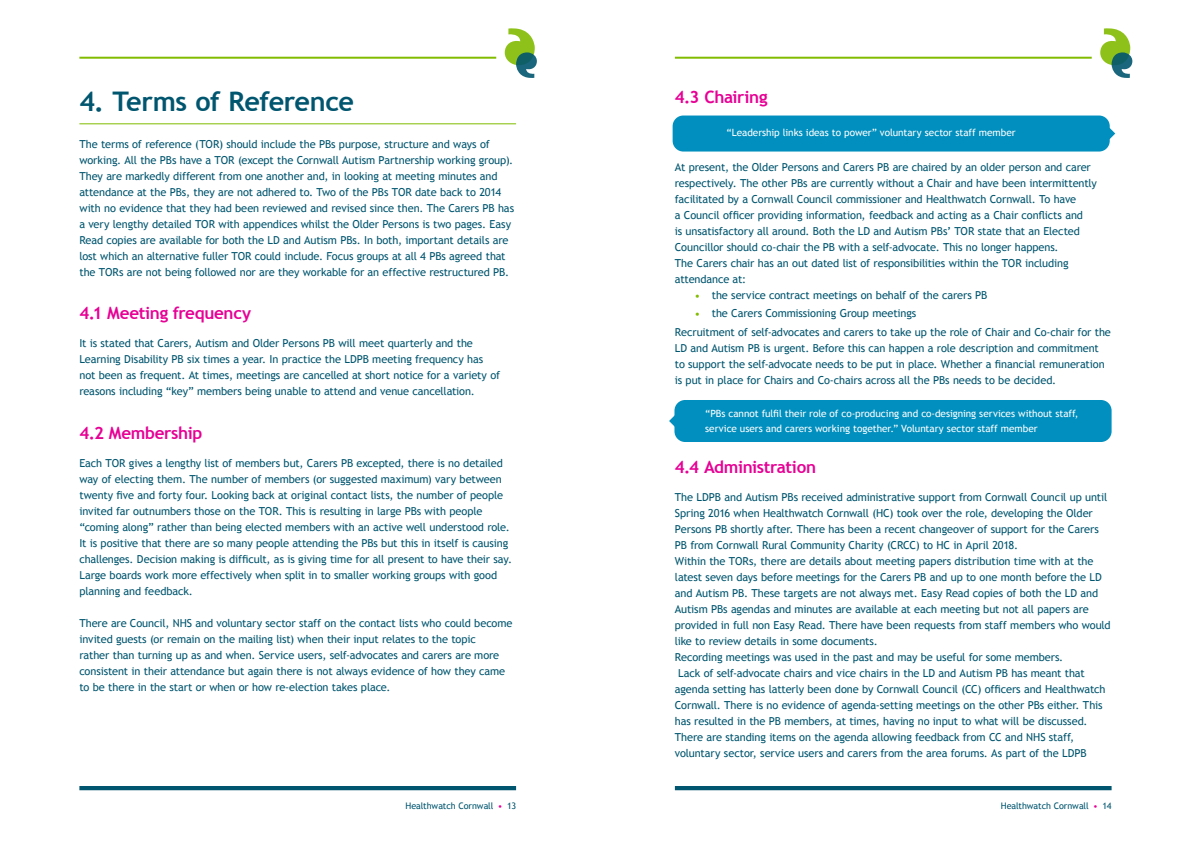
<style>
.page{position:relative;width:1191px;height:842px;background:#fff}
.page>*{position:absolute;margin:0;border:0;box-sizing:border-box;transform-origin:0 0}
.t1{font:700 27px "Trebuchet MS";letter-spacing:-.01em;color:#00556f}
.t2{font:700 17px "Trebuchet MS";letter-spacing:-.02em;color:#e70095}
.t3{font:11px/16px "Trebuchet MS";letter-spacing:-.01em;color:#00556f}
.t4{font:10px/15px "Trebuchet MS";letter-spacing:-.005em;color:#fff}
.t5{font:9px "Trebuchet MS";letter-spacing:-.01em;color:#00556f}
.s1{font-weight:700;font-size:10px;color:#82bc00}
.s2{color:#e70095}
</style>
<div class="page">
<hr style="left:79px;top:57px;width:417px;height:2px;background:#82bc00">
<hr style="left:675px;top:57px;width:416px;height:2px;background:#82bc00">
<hr style="left:79px;top:786px;width:437px;height:4px;background:#00556f">
<hr style="left:675px;top:786px;width:436px;height:4px;background:#00556f">
<svg style="left:505px;top:28px;width:32px;height:50px"></svg>
<svg style="left:1100px;top:28px;width:32px;height:50px"></svg>
<hr style="left:79px;top:123px;width:437px;height:1px;background:#82bc00">
<div style="left:672px;top:116px;width:437px;height:36px;background:#008fbe;border-radius:11px"></div>
<svg style="left:1109px;top:128px;width:6px;height:11px"></svg>
<div style="left:674px;top:400px;width:437px;height:42px;background:#008fbe;border-radius:11px"></div>
<svg style="left:669px;top:415px;width:6px;height:12px"></svg>
<h1 class="t1" style="left:79px;top:84px;width:276px">4. Terms of Reference</h1>
<h2 class="t2" style="left:675px;top:87px;width:94px">4.3 Chairing</h2>
<p class="t3" style="left:79px;top:136px;width:436px">The terms of reference (TOR) should include the PBs purpose, structure and ways of working. All the PBs have a TOR (except the Cornwall Autism Partnership working group).<br>They are markedly different from one another and, in looking at meeting minutes and attendance at the PBs, they are not adhered to. Two of the PBs TOR date back to 2014 with no evidence that they had been reviewed and revised since then. The Carers PB has a very lengthy detailed TOR with appendices whilst the Older Persons is two pages. Easy Read copies are available for both the LD and Autism PBs. In both, important details are lost which an alternative fuller TOR could include. Focus groups at all 4 PBs agreed that the TORs are not being followed nor are they workable for an effective restructured PB.</p>
<h2 class="t2" style="left:79px;top:302px;width:173px">4.1 Meeting frequency</h2>
<p class="t3" style="left:79px;top:335px;width:422px">It is stated that Carers, Autism and Older Persons PB will meet quarterly and the Learning Disability PB six times a year. In practice the LDPB meeting frequency has not been as frequent. At times, meetings are cancelled at short notice for a variety of reasons including “key” members being unable to attend and venue cancellation.</p>
<h2 class="t2" style="left:79px;top:422px;width:124px">4.2 Membership</h2>
<p class="t3" style="left:79px;top:455px;width:434px">Each TOR gives a lengthy list of members but, Carers PB excepted, there is no detailed way of electing them. The number of members (or suggested maximum) vary between twenty five and forty four. Looking back at original contact lists, the number of people invited far outnumbers those on the TOR. This is resulting in large PBs with people “coming along” rather than being elected members with an active well understood role.<br>It is positive that there are so many people attending the PBs but this in itself is causing challenges. Decision making is difficult, as is giving time for all present to have their say.<br>Large boards work more effectively when split in to smaller working groups with good planning and feedback.</p>
<p class="t3" style="left:79px;top:615px;width:435px">There are Council, NHS and voluntary sector staff on the contact lists who could become invited guests (or remain on the mailing list) when their input relates to the topic<br>rather than turning up as and when. Service users, self-advocates and carers are more consistent in their attendance but again there is not always evidence of how they came to be there in the start or when or how re-election takes place.</p>
<p class="t4" style="left:726px;top:125px;width:290px">“Leadership links ideas to power” voluntary sector staff member</p>
<p class="t3" style="left:675px;top:159px;width:423px">At present, the Older Persons and Carers PB are chaired by an older person and carer respectively. The other PBs are currently without a Chair and have been intermittently facilitated by a Cornwall Council commissioner and Healthwatch Cornwall. To have<br>a Council officer providing information, feedback and acting as a Chair conflicts and<br>is unsatisfactory all around. Both the LD and Autism PBs’ TOR state that an Elected Councillor should co-chair the PB with a self-advocate. This no longer happens.<br>The Carers chair has an out dated list of responsibilities within the TOR including attendance at:</p>
<p class="t3" style="left:694px;top:287px;width:294px"><span class="s1">•</span> the service contract meetings on behalf of the carers PB</p>
<p class="t3" style="left:675px;top:304px;width:437px;line-height:18.8px;text-indent:20px"><span class="s1">•</span> the Carers Commissioning Group meetings<br>Recruitment of self-advocates and carers to take up the role of Chair and Co-chair for the</p>
<p class="t3" style="left:675px;top:340px;width:431px">LD and Autism PB is urgent. Before this can happen a role description and commitment to support the self-advocate needs to be put in place. Whether a financial remuneration is put in place for Chairs and Co-chairs across all the PBs needs to be decided.</p>
<p class="t4" style="left:705px;top:406px;width:375px">“PBs cannot fulfil their role of co-producing and co-designing services without staff, service users and carers working together.” Voluntary sector staff member</p>
<h2 class="t2" style="left:675px;top:456px;width:143px">4.4 Administration</h2>
<p class="t3" style="left:675px;top:489px;width:434px">The LDPB and Autism PBs received administrative support from Cornwall Council up until</p>
<p class="t3" style="left:675px;top:505px;width:419px">Spring 2016 when Healthwatch Cornwall (HC) took over the role, developing the Older</p>
<p class="t3" style="left:675px;top:521px;width:425px">Persons PB shortly after. There has been a recent changeover of support for the Carers</p>
<p class="t3" style="left:675px;top:537px;width:345px">PB from Cornwall Rural Community Charity (CRCC) to HC in April 2018.</p>
<p class="t3" style="left:675px;top:553px;width:420px">Within the TORs, there are details about meeting papers distribution time with at the</p>
<p class="t3" style="left:675px;top:569px;width:428px">latest seven days before meetings for the Carers PB and up to one month before the LD</p>
<p class="t3" style="left:675px;top:585px;width:425px">and Autism PB. These targets are not always met. Easy Read copies of both the LD and</p>
<p class="t3" style="left:675px;top:601px;width:415px">Autism PBs agendas and minutes are available at each meeting but not all papers are</p>
<p class="t3" style="left:675px;top:617px;width:437px">provided in full non Easy Read. There have been requests from staff members who would</p>
<p class="t3" style="left:675px;top:633px;width:204px">like to review details in some documents.</p>
<p class="t3" style="left:675px;top:649px;width:390px">Recording meetings was used in the past and may be useful for some members.</p>
<p class="t3" style="left:678px;top:665px;width:408px">Lack of self-advocate chairs and vice chairs in the LD and Autism PB has meant that</p>
<p class="t3" style="left:675px;top:681px;width:432px">agenda setting has latterly been done by Cornwall Council (CC) officers and Healthwatch</p>
<p class="t3" style="left:675px;top:697px;width:429px">Cornwall. There is no evidence of agenda-setting meetings on the other PBs either. This</p>
<p class="t3" style="left:675px;top:713px;width:414px">has resulted in the PB members, at times, having no input to what will be discussed.</p>
<p class="t3" style="left:675px;top:729px;width:401px">There are standing items on the agenda allowing feedback from CC and NHS staff,</p>
<p class="t3" style="left:675px;top:745px;width:413px">voluntary sector, service users and carers from the area forums. As part of the LDPB</p>
<p class="t5" style="left:405px;top:800px;width:112px">Healthwatch Cornwall <span class="s2">•</span> 13</p>
<p class="t5" style="left:1000px;top:800px;width:112px">Healthwatch Cornwall <span class="s2">•</span> 14</p>
</div>
